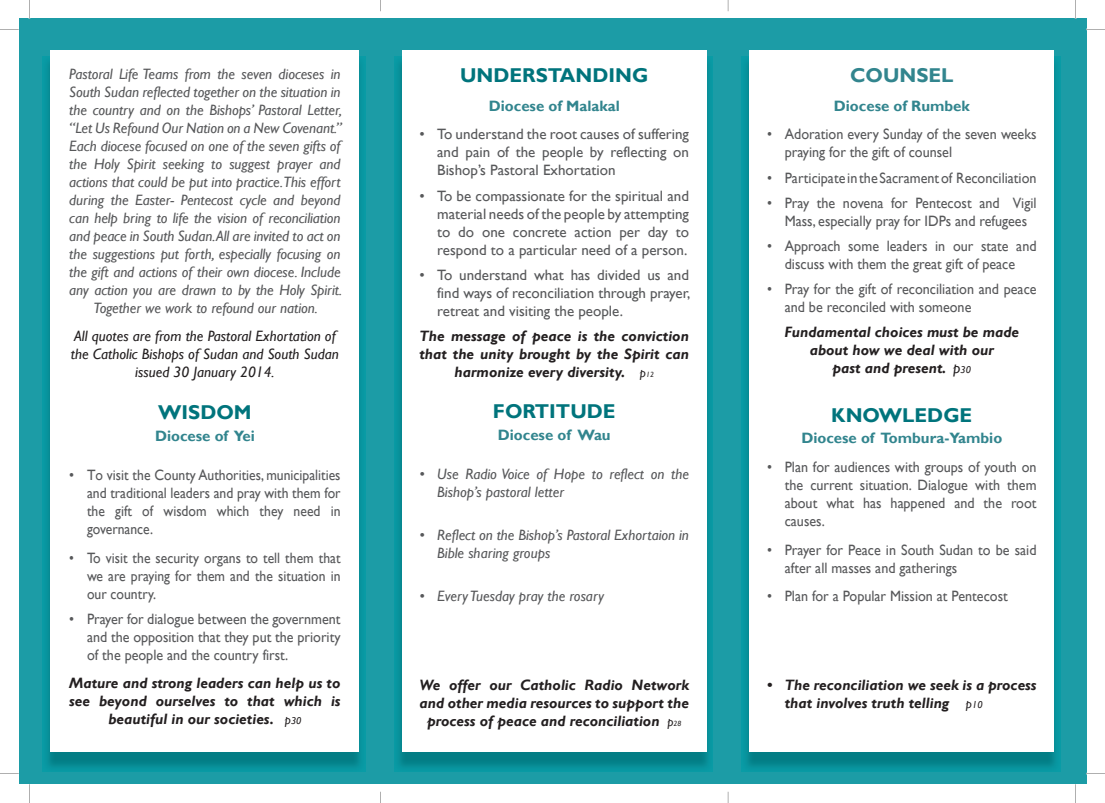
<style>
.page{position:relative;width:1105px;height:803px;background:#fff}
.page>*{position:absolute;margin:0;border:0;box-sizing:border-box;transform-origin:0 0}
.t1{font:700 20px "Gill Sans";color:#00747c}
.t2{font:700 20px "Gill Sans";color:#32858e}
.t3{font:15px/18px "Gill Sans";color:#57585a;scale:.94 1}
.t4{font:italic 15px/18px "Gill Sans";letter-spacing:-.005em;color:#57585a}
.t5{font:italic 700 15px/18px "Gill Sans";color:#231f20;text-align:center}
.t6{font:15px/18px "Gill Sans";color:#57585a;text-align:justify}
.t7{font:italic 15px/18px "Gill Sans";color:#231f20;text-align:center}
.t8{font:15px/18px "Gill Sans";color:#57585a;text-align:justify;scale:.91 1}
.t9{font:700 15px "Gill Sans";color:#32858e}
.s1{font-weight:400;font-size:12.5px}
.s2{font-weight:400;font-size:10px}
.s3{font-weight:400;font-size:7.5px}
.s4{font-weight:400}
</style>
<div class="page">
<div style="left:19px;top:19px;width:1066px;height:765px;background:#1c9ca6"></div>
<img style="left:741px;top:56px;width:319px;height:716px">
<div style="left:749px;top:51px;width:304px;height:701px;background:#fff"></div>
<img style="left:394px;top:56px;width:318px;height:716px">
<div style="left:401px;top:51px;width:305px;height:701px;background:#fff"></div>
<img style="left:43px;top:56px;width:322px;height:716px">
<div style="left:51px;top:51px;width:308px;height:701px;background:#fff"></div>
<svg style="left:29px;top:0;width:1px;height:19px"></svg>
<svg style="left:1085px;top:29px;width:19px;height:1px"></svg>
<svg style="left:0;top:29px;width:19px;height:1px"></svg>
<svg style="left:1085px;top:773px;width:19px;height:1px"></svg>
<svg style="left:0;top:773px;width:19px;height:1px"></svg>
<svg style="left:29px;top:784px;width:1px;height:19px"></svg>
<p class="t4" style="left:69px;top:65px;width:274px;text-align:center">Pastoral Life Teams from the seven dioceses in South Sudan reflected together on the situation in the country and on the Bishops’ Pastoral Letter, “Let Us Refound Our Nation on a New Covenant.” Each diocese focused on one of the seven gifts of the Holy Spirit seeking to suggest prayer and actions that could be put into practice.This effort during the Easter- Pentecost cycle and beyond can help bring to life the vision of reconciliation and peace in South Sudan.All are invited to act on the suggestions put forth, especially focusing on the gift and actions of their own diocese. Include any action you are drawn to by the Holy Spirit.<br>Together we work to refound our nation.</p>
<p class="t7" style="left:71px;top:328px;width:269px">All quotes are from the Pastoral Exhortation of the Catholic Bishops of Sudan and South Sudan issued 30 January 2014.</p>
<h1 class="t1" style="left:158px;top:400px;width:95px">WISDOM</h1>
<p class="t9" style="left:155px;top:427px;width:101px">Diocese of Yei</p>
<p class="t3" style="left:87px;top:466px;width:271px;text-align:justify;text-indent:-18px">• To visit the County Authorities, municipalities and traditional leaders and pray with them for the gift of wisdom which they need in governance.</p>
<p class="t8" style="left:87px;top:549px;width:280px;text-indent:-18px">• To visit the security organs to tell them that we are praying for them and the situation in our country.</p>
<p class="t3" style="left:87px;top:610px;width:271px;text-align:justify;text-indent:-18px">• Prayer for dialogue between the government and the opposition that they put the priority of the people and the country first.</p>
<p class="t5" style="left:69px;top:675px;width:273px">Mature and strong leaders can help us to see beyond ourselves to that which is beautiful in our societies. <span class="s1">p</span><span class="s2">30</span></p>
<h1 class="t1" style="left:460px;top:63px;width:190px">UNDERSTANDING</h1>
<p class="t9" style="left:488px;top:97px;width:132px">Diocese of Malakal</p>
<p class="t6" style="left:437px;top:126px;width:253px;text-indent:-18px">• To understand the root causes of suffering and pain of the people by reflecting on Bishop’s Pastoral Exhortation</p>
<p class="t6" style="left:437px;top:187px;width:253px;text-indent:-18px">• To be compassionate for the spiritual and material needs of the people by attempting to do one concrete action per day to respond to a particular need of a person.</p>
<p class="t6" style="left:437px;top:266px;width:255px;text-indent:-18px">• To understand what has divided us and find ways of reconciliation through prayer, retreat and visiting the people.</p>
<p class="t5" style="left:419px;top:327px;width:271px">The message of peace is the conviction that the unity brought by the Spirit can harmonize every diversity. <span class="s1">p</span><span class="s3">12</span></p>
<h1 class="t1" style="left:493px;top:400px;width:124px">FORTITUDE</h1>
<p class="t9" style="left:497px;top:426px;width:114px">Diocese of Wau</p>
<p class="t4" style="left:437px;top:465px;width:253px;text-indent:-18px">• Use Radio Voice of Hope to reflect on the<br>Bishop’s pastoral letter</p>
<p class="t4" style="left:437px;top:526px;width:253px;text-indent:-18px">• Reflect on the Bishop’s Pastoral Exhortaion in<br>Bible sharing groups</p>
<p class="t4" style="left:419px;top:587px;width:186px">• Every Tuesday pray the rosary</p>
<p class="t5" style="left:419px;top:676px;width:271px">We offer our Catholic Radio Network and other media resources to support the process of peace and reconciliation <span class="s1">p</span><span class="s3">28</span></p>
<h1 class="t2" style="left:849px;top:63px;width:105px">COUNSEL</h1>
<p class="t9" style="left:833px;top:97px;width:137px">Diocese of Rumbek</p>
<p class="t3" style="left:784px;top:126px;width:269px;text-indent:-18px">• Adoration every Sunday of the seven weeks praying for the gift of counsel</p>
<p class="t3" style="left:766px;top:169px;width:288px">• Participate in the Sacrament of Reconciliation</p>
<p class="t3" style="left:766px;top:194px;width:288px;text-align:center">• Pray the novena for Pentecost and Vigil<br>Mass, especially pray for IDPs and refugees</p>
<p class="t3" style="left:766px;top:237px;width:288px;text-align:center">• Approach some leaders in our state and discuss with them the great gift of peace</p>
<p class="t3" style="left:784px;top:280px;width:269px;text-indent:-18px">• Pray for the gift of reconciliation and peace and be reconciled with someone</p>
<p class="t5" style="left:784px;top:323px;width:236px">Fundamental choices must be made about how we deal with our<br>past and present. <span class="s4">p</span><span class="s2">30</span></p>
<h1 class="t1" style="left:831px;top:403px;width:142px">KNOWLEDGE</h1>
<p class="t9" style="left:801px;top:429px;width:202px">Diocese of Tombura-Yambio</p>
<p class="t3" style="left:784px;top:458px;width:269px;text-align:justify;text-indent:-18px">• Plan for audiences with groups of youth on the current situation. Dialogue with them about what has happened and the root causes.</p>
<p class="t3" style="left:784px;top:541px;width:269px;text-indent:-18px">• Prayer for Peace in South Sudan to be said after all masses and gatherings</p>
<p class="t3" style="left:766px;top:587px;width:257px">• Plan for a Popular Mission at Pentecost</p>
<p class="t5" style="left:784px;top:676px;width:253px;text-align:left;text-indent:-18px">• The reconciliation we seek is a process that involves truth telling <span class="s1">p</span><span class="s2">10</span></p>
</div>
